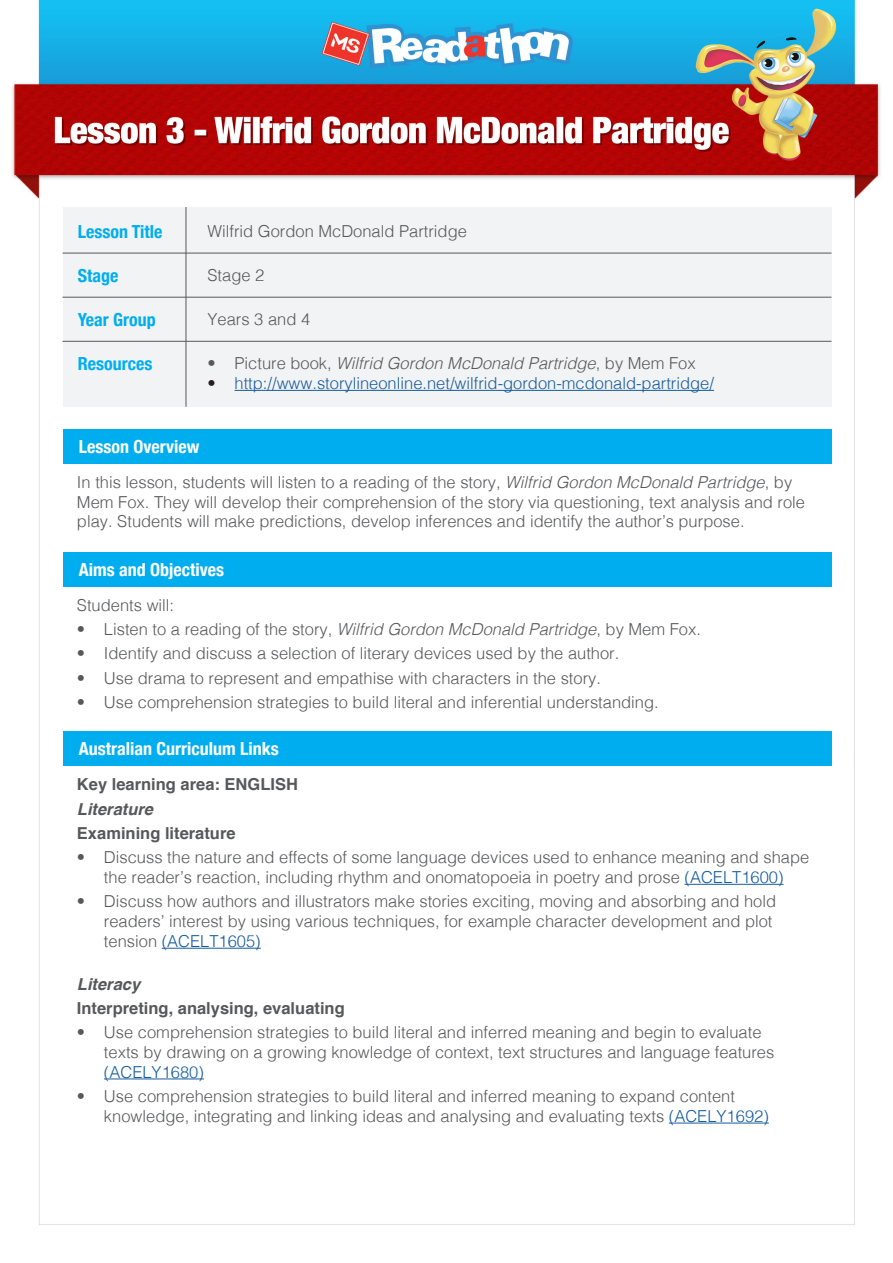
<style>
.page{position:relative;width:893px;height:1263px;background:#fff}
.page>*{position:absolute;margin:0;border:0;box-sizing:border-box;transform-origin:0 0}
.t1{font:700 condensed 18px "Helvetica Neue";color:#fff}
.t2{font:700 condensed 18px "Helvetica Neue";color:#00aeef}
.t3{font:300 16.5px/19.8px "Helvetica";color:#57585a}
.t4{font:700 16.5px "Helvetica";color:#57585a}
.t5{font:300 16.5px "Helvetica";color:#175d9e}
.t6{font:italic 300 16.5px "Helvetica";color:#57585a}
.t7{font:italic 700 16.5px "Helvetica";color:#57585a}
.s1{font-style:normal}
.s2{color:#231f20}
.s3{font-style:italic}
.s4{color:#175d9e}
</style>
<div class="page">
<img style="left:12px;top:0;width:868px;height:1225px">
<div style="left:63px;top:207px;width:768px;height:200px;background:#f2f3f4"></div>
<div style="left:63px;top:429px;width:768px;height:34px;background:#00aeef"></div>
<div style="left:63px;top:552px;width:768px;height:34px;background:#00aeef"></div>
<div style="left:63px;top:731px;width:768px;height:34px;background:#00aeef"></div>
<hr style="left:684px;top:884px;width:99px;height:1px;background:#175d9e">
<hr style="left:162px;top:948px;width:99px;height:1px;background:#175d9e">
<hr style="left:235px;top:390px;width:479px;height:1px;background:#175d9e">
<hr style="left:186px;top:207px;width:1px;height:200px;background:#57585a">
<hr style="left:63px;top:253px;width:768px;height:1px;background:#57585a">
<hr style="left:63px;top:297px;width:768px;height:1px;background:#57585a">
<hr style="left:63px;top:341px;width:768px;height:1px;background:#57585a">
<hr style="left:104px;top:1078px;width:100px;height:1px;background:#175d9e">
<hr style="left:669px;top:1123px;width:100px;height:1px;background:#175d9e">
<p class="t2" style="left:78px;top:217px;width:86px">Lesson Title</p>
<p class="t2" style="left:78px;top:261px;width:42px">Stage</p>
<p class="t2" style="left:78px;top:305px;width:79px">Year Group</p>
<p class="t2" style="left:78px;top:349px;width:76px">Resources</p>
<p class="t3" style="left:208px;top:220px;width:261px">Wilfrid Gordon McDonald Partridge</p>
<p class="t3" style="left:208px;top:264px;width:58px">Stage 2</p>
<p class="t3" style="left:208px;top:308px;width:104px">Years 3 and 4</p>
<p class="t6" style="left:208px;top:349px;width:490px"><span class="s1">• Picture book,</span> Wilfrid Gordon McDonald Partridge<span class="s1">, by Mem Fox</span></p>
<p class="t5" style="left:208px;top:369px;width:508px"><span class="s2">•</span> http://www.storylineonline.net/wilfrid-gordon-mcdonald-partridge/</p>
<p class="t1" style="left:79px;top:432px;width:122px">Lesson Overview</p>
<p class="t3" style="left:77px;top:471px;width:730px">In this lesson, students will listen to a reading of the story, <span class="s3">Wilfrid Gordon McDonald Partridge</span>, by<br>Mem Fox. They will develop their comprehension of the story via questioning, text analysis and role play. Students will make predictions, develop inferences and identify the author’s purpose.</p>
<p class="t1" style="left:79px;top:555px;width:147px">Aims and Objectives</p>
<p class="t3" style="left:77px;top:594px;width:99px">Students will:</p>
<p class="t3" style="left:77px;top:618px;width:625px">• Listen to a reading of the story, <span class="s3">Wilfrid Gordon McDonald Partridge</span>, by Mem Fox.</p>
<p class="t3" style="left:77px;top:642px;width:544px">• Identify and discuss a selection of literary devices used by the author.</p>
<p class="t3" style="left:77px;top:667px;width:526px">• Use drama to represent and empathise with characters in the story.</p>
<p class="t3" style="left:77px;top:691px;width:583px">• Use comprehension strategies to build literal and inferential understanding.</p>
<p class="t1" style="left:79px;top:734px;width:201px">Australian Curriculum Links</p>
<p class="t4" style="left:77px;top:771px;width:222px">Key learning area: ENGLISH</p>
<p class="t7" style="left:77px;top:795px;width:78px">Literature</p>
<p class="t4" style="left:77px;top:820px;width:160px">Examining literature</p>
<p class="t3" style="left:77px;top:846px;width:734px;text-align:center">• Discuss the nature and effects of some language devices used to enhance meaning and shape the reader’s reaction, including rhythm and onomatopoeia in poetry and prose <span class="s4">(ACELT1600)</span></p>
<p class="t3" style="left:104px;top:890px;width:674px;text-indent:-27px">• Discuss how authors and illustrators make stories exciting, moving and absorbing and hold readers’ interest by using various techniques, for example character development and plot tension <span class="s4">(ACELT1605)</span></p>
<p class="t7" style="left:77px;top:970px;width:65px">Literacy</p>
<p class="t4" style="left:77px;top:995px;width:269px">Interpreting, analysing, evaluating</p>
<p class="t3" style="left:104px;top:1021px;width:672px;text-indent:-27px">• Use comprehension strategies to build literal and inferred meaning and begin to evaluate texts by drawing on a growing knowledge of context, text structures and language features <span class="s4">(ACELY1680)</span></p>
<p class="t3" style="left:104px;top:1085px;width:666px;text-indent:-27px">• Use comprehension strategies to build literal and inferred meaning to expand content knowledge, integrating and linking ideas and analysing and evaluating texts <span class="s4">(ACELY1692)</span></p>
</div>
